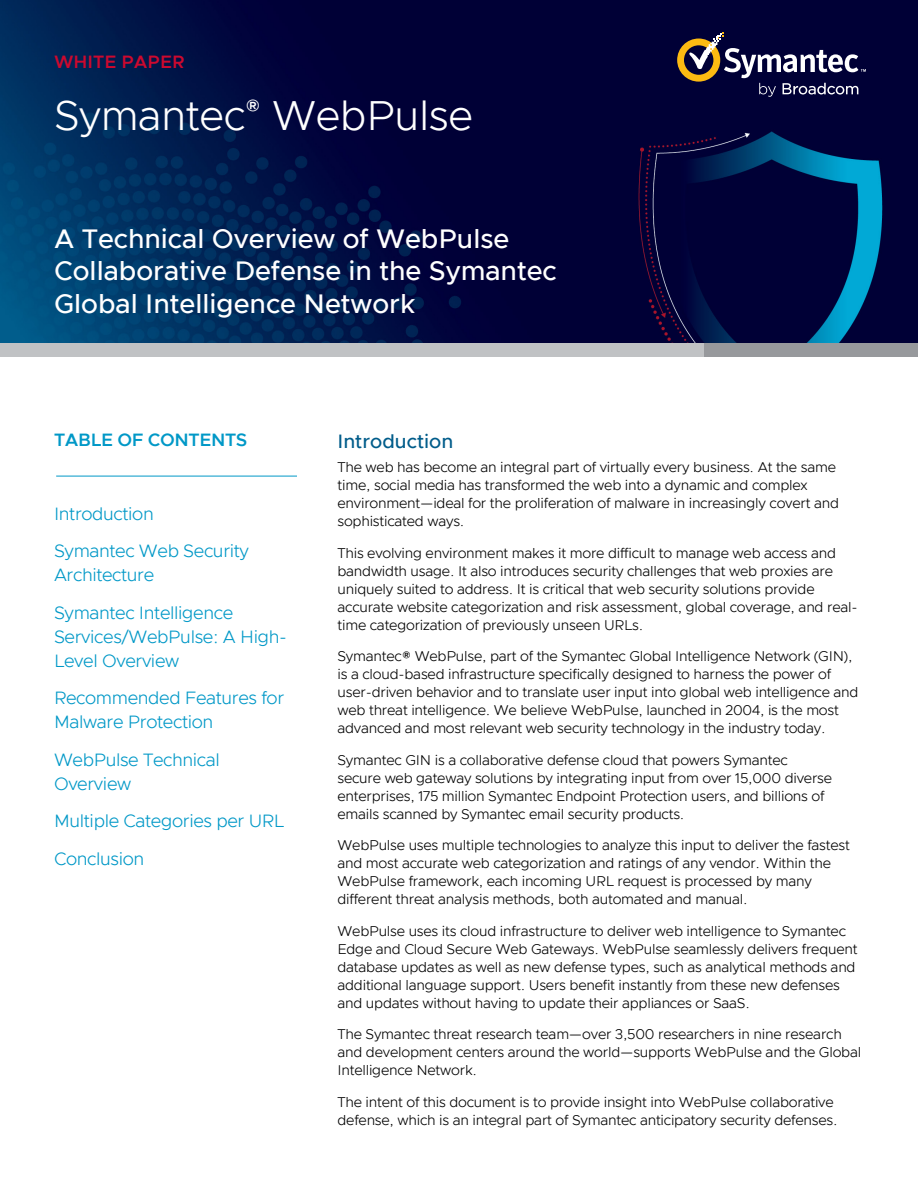
<style>
.page{position:relative;width:918px;height:1188px;background:#fff}
.page>*{position:absolute;margin:0;border:0;box-sizing:border-box;transform-origin:0 0}
.Cover_Headline{font:300 42px "Metropolis";letter-spacing:-.01em;color:#fff}
.Cover_Subtitle{font:500 27px/32.4px "Metropolis";color:#fff}
.Body_Head{font:500 19.5px "Metropolis";color:#005c8a}
.TOC_Body{font:300 18px/24px "Metropolis";letter-spacing:-.02em;color:#0098c7}
.TOC_Head{font:600 18px "Metropolis";letter-spacing:-.02em;color:#0098c7}
.t1{font:600 18px "Metropolis";color:#cc092f}
.Body_Text{font:300 14.25px/18px "Metropolis";letter-spacing:-.015em;color:#000}
</style>
<div class="page">
<img style="left:0;top:0;width:918px;height:343px">
<div style="left:0;top:343px;width:914px;height:14px;background:#c0c2c4"></div>
<div style="left:704px;top:343px;width:214px;height:14px;background:#97999c"></div>
<svg style="left:677px;top:32px;width:189px;height:65px;background:#373353"></svg>
<hr style="left:56px;top:476px;width:241px;height:1px;background:#0098c7">
<p class="t1" style="left:54px;top:51px;width:132px">WHITE PAPER</p>
<p class="Cover_Headline" style="left:54px;top:89px;width:421px">Symantec<sup>®</sup> WebPulse</p>
<p class="Cover_Subtitle" style="left:54px;top:222px;width:504px">A Technical Overview of WebPulse<br>Collaborative Defense in the Symantec<br>Global Intelligence Network</p>
<p class="TOC_Head" style="left:54px;top:429px;width:195px">TABLE OF CONTENTS</p>
<p class="TOC_Body" style="left:54px;top:501px;width:101px">Introduction</p>
<p class="TOC_Body" style="left:54px;top:539px;width:197px">Symantec Web Security<br>Architecture</p>
<p class="TOC_Body" style="left:54px;top:600px;width:234px">Symantec Intelligence<br>Services/WebPulse: A High-<br>Level Overview</p>
<p class="TOC_Body" style="left:54px;top:686px;width:232px">Recommended Features for<br>Malware Protection</p>
<p class="TOC_Body" style="left:54px;top:747px;width:167px">WebPulse Technical<br>Overview</p>
<p class="TOC_Body" style="left:54px;top:809px;width:232px">Multiple Categories per URL</p>
<p class="TOC_Body" style="left:54px;top:846px;width:92px">Conclusion</p>
<p class="Body_Head" style="left:338px;top:429px;width:117px">Introduction</p>
<p class="Body_Text" style="left:338px;top:458px;width:503px">The web has become an integral part of virtually every business. At the same time, social media has transformed the web into a dynamic and complex environment—ideal for the proliferation of malware in increasingly covert and sophisticated ways.</p>
<p class="Body_Text" style="left:338px;top:544px;width:522px">This evolving environment makes it more difficult to manage web access and bandwidth usage. It also introduces security challenges that web proxies are uniquely suited to address. It is critical that web security solutions provide accurate website categorization and risk assessment, global coverage, and real&shy;time categorization of previously unseen URLs.</p>
<p class="Body_Text" style="left:338px;top:647px;width:523px">Symantec® WebPulse, part of the Symantec Global Intelligence Network (GIN), is a cloud-based infrastructure specifically designed to harness the power of user-driven behavior and to translate user input into global web intelligence and web threat intelligence. We believe WebPulse, launched in 2004, is the most advanced and most relevant web security technology in the industry today.</p>
<p class="Body_Text" style="left:338px;top:751px;width:496px">Symantec GIN is a collaborative defense cloud that powers Symantec secure web gateway solutions by integrating input from over 15,000 diverse enterprises, 175 million Symantec Endpoint Protection users, and billions of emails scanned by Symantec email security products.</p>
<p class="Body_Text" style="left:338px;top:836px;width:514px">WebPulse uses multiple technologies to analyze this input to deliver the fastest and most accurate web categorization and ratings of any vendor. Within the WebPulse framework, each incoming URL request is processed by many different threat analysis methods, both automated and manual.</p>
<p class="Body_Text" style="left:338px;top:922px;width:522px">WebPulse uses its cloud infrastructure to deliver web intelligence to Symantec Edge and Cloud Secure Web Gateways. WebPulse seamlessly delivers frequent database updates as well as new defense types, such as analytical methods and additional language support. Users benefit instantly from these new defenses and updates without having to update their appliances or SaaS.</p>
<p class="Body_Text" style="left:338px;top:1025px;width:525px">The Symantec threat research team—over 3,500 researchers in nine research and development centers around the world—supports WebPulse and the Global<br>Intelligence Network.</p>
<p class="Body_Text" style="left:338px;top:1093px;width:502px">The intent of this document is to provide insight into WebPulse collaborative defense, which is an integral part of Symantec anticipatory security defenses.</p>
</div>
